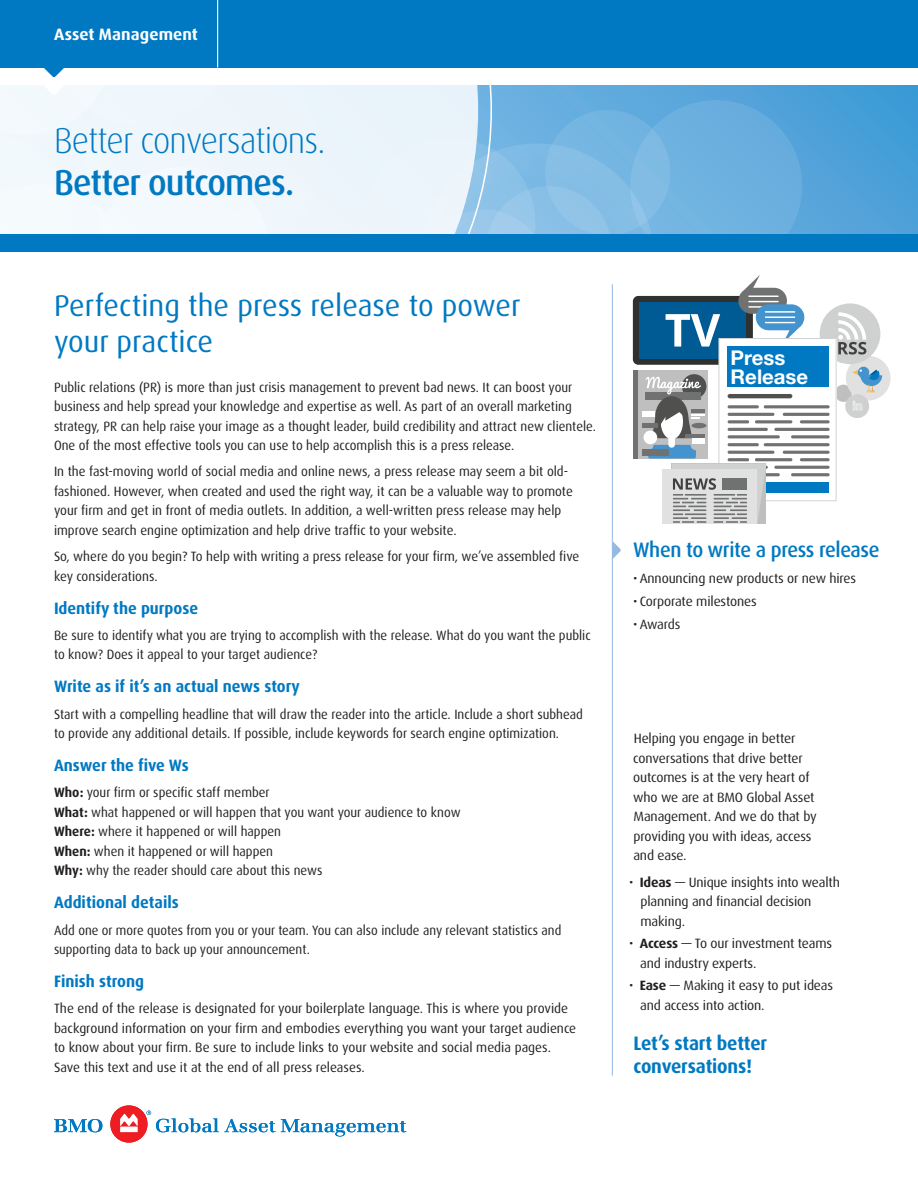
<style>
.page{position:relative;width:918px;height:1188px;background:#fff}
.page>*{position:absolute;margin:0;border:0;box-sizing:border-box;transform-origin:0 0}
.Publication_Title{font:300 36px "Dax OT";letter-spacing:-.025em;color:#0079c2;scale:.95 1}
.Publication_Title-2{font:500 36px "Dax OT";letter-spacing:-.025em;color:#0079c2;scale:.95 1}
.Investment_Perspecti{font:30px/36px "Dax OT";color:#0079c2}
.GAM_Sidebar_Headers{font:500 21px "Dax OT";letter-spacing:-.02em;color:#0079c2;scale:.95 1}
.t1{font:700 20.4px/18.5px "Helvetica Neue";color:#fff}
.Paragraph_Headline{font:700 19.5px/22.5px "Dax OT";letter-spacing:-.01em;color:#0079c2;scale:.95 1}
.Investment_Perspecti-2{font:700 16.5px "Dax OT";color:#0079c2;scale:.95 1}
.Line_of_Business{font:700 16.5px "Dax OT";letter-spacing:.005em;color:#fff}
.Investment_Perspecti-3{font:13.5px/19.5px "Dax OT";color:#231f20;scale:.95 1}
.Investment_Perspecti-4{font:13.5px/19.5px "Dax OT";color:#231f20}
.Investment_Perspecti-5{font:13.5px/19.5px "Dax OT";color:#231f20;scale:.96 1}
.Investment_Perspecti-6{font:13.5px/19.5px "Dax OT";color:#231f20;scale:.94 1}
.s1{font-weight:700}
</style>
<div class="page">
<svg style="left:802px;top:85px;width:116px;height:149px;background:#4ba0d8"></svg>
<div style="left:0;top:234px;width:918px;height:18px;background:#0079c2"></div>
<svg style="left:0;top:68px;width:802px;height:166px"></svg>
<div style="left:0;top:0;width:918px;height:68px;background:#0079c2"></div>
<hr style="left:612px;top:284px;width:1px;height:792px;background:#94b9e1">
<svg style="left:54px;top:1119px;width:48px;height:13px"></svg>
<div style="left:110px;top:1105px;width:38px;height:38px;background:#ee1d23;border-radius:50%"></div>
<svg style="left:120px;top:1114px;width:18px;height:18px"></svg>
<svg style="left:147px;top:1111px;width:259px;height:26px"></svg>
<hr style="left:217px;top:0;width:1px;height:68px;background:#fff">
<svg style="left:613px;top:542px;width:8px;height:17px"></svg>
<div style="left:633px;top:371px;width:70px;height:88px;background:linear-gradient(to bottom,#707171,#707171)"></div>
<div style="left:639px;top:371px;width:69px;height:88px;background:#c0bfbf"></div>
<div style="left:633px;top:296px;width:120px;height:69px;background:#2f3030;border-radius:5px"></div>
<div style="left:640px;top:302px;width:106px;height:57px;background:#005a93"></div>
<svg style="left:666px;top:314px;width:54px;height:33px"></svg>
<div style="left:835px;top:385px;width:17px;height:17px;background:#c0bfbf;border-radius:50%"></div>
<div style="left:846px;top:356px;width:45px;height:45px;background:#e0e1e0;border-radius:50%"></div>
<div style="left:820px;top:303px;width:60px;height:61px;background:#cfd0d0;border-radius:50%"></div>
<svg style="left:838px;top:312px;width:28px;height:43px"></svg>
<svg style="left:738px;top:275px;width:66px;height:63px"></svg>
<hr style="left:765px;top:311px;width:30px;height:2px;background:#fff">
<hr style="left:765px;top:316px;width:30px;height:2px;background:#fff">
<hr style="left:765px;top:322px;width:30px;height:1px;background:#fff">
<div style="left:719px;top:338px;width:117px;height:163px;background:#fff"></div>
<div style="left:718px;top:338px;width:119px;height:163px;border:1px solid #d1d2d4"></div>
<hr style="left:728px;top:413px;width:46px;height:3px;background:#707171;border-radius:2px">
<hr style="left:783px;top:413px;width:47px;height:3px;background:#707171;border-radius:2px">
<hr style="left:800px;top:420px;width:30px;height:3px;background:#707171;border-radius:2px">
<hr style="left:755px;top:420px;width:37px;height:3px;background:#707171;border-radius:2px">
<hr style="left:728px;top:428px;width:40px;height:3px;background:#707171;border-radius:2px">
<hr style="left:774px;top:428px;width:56px;height:3px;background:#707171;border-radius:2px">
<hr style="left:728px;top:435px;width:52px;height:3px;background:#707171;border-radius:2px">
<hr style="left:791px;top:435px;width:39px;height:3px;background:#707171;border-radius:2px">
<hr style="left:764px;top:405px;width:66px;height:3px;background:#707171;border-radius:2px">
<hr style="left:728px;top:451px;width:46px;height:3px;background:#707171;border-radius:2px">
<hr style="left:783px;top:451px;width:47px;height:3px;background:#707171;border-radius:2px">
<hr style="left:800px;top:458px;width:30px;height:3px;background:#707171;border-radius:2px">
<hr style="left:755px;top:458px;width:37px;height:3px;background:#707171;border-radius:2px">
<hr style="left:728px;top:466px;width:40px;height:3px;background:#707171;border-radius:2px">
<hr style="left:774px;top:466px;width:56px;height:3px;background:#707171;border-radius:2px">
<hr style="left:728px;top:473px;width:52px;height:3px;background:#707171;border-radius:2px">
<hr style="left:791px;top:473px;width:39px;height:3px;background:#707171;border-radius:2px">
<hr style="left:764px;top:443px;width:66px;height:3px;background:#707171;border-radius:2px">
<div style="left:728px;top:347px;width:101px;height:40px;background:#0079c2"></div>
<div style="left:728px;top:482px;width:101px;height:10px;background:#0079c2"></div>
<hr style="left:728px;top:394px;width:64px;height:4px;background:#50504f;border-radius:2px">
<div style="left:858px;top:367px;width:11px;height:11px;background:#4393cf;border-radius:50%"></div>
<svg style="left:852px;top:369px;width:30px;height:24px"></svg>
<svg style="left:682px;top:374px;width:24px;height:25px"></svg>
<div style="left:845px;top:394px;width:24px;height:24px;background:#cfd0d0;border-radius:50%"></div>
<svg style="left:853px;top:401px;width:9px;height:9px"></svg>
<svg style="left:642px;top:377px;width:124px;height:147px"></svg>
<hr style="left:714px;top:513px;width:21px;height:2px;background:#707171">
<div style="left:723px;top:478px;width:24px;height:12px;background:#707171"></div>
<p class="Line_of_Business" style="left:54px;top:24px;width:145px">Asset Management</p>
<p class="Publication_Title" style="left:54px;top:118px;width:287px">Better conversations.</p>
<p class="Publication_Title-2" style="left:54px;top:159px;width:254px">Better outcomes.</p>
<p class="Investment_Perspecti" style="left:54px;top:288px;width:468px">Perfecting the press release to power your practice</p>
<p class="Investment_Perspecti-3" style="left:54px;top:377px;width:572px">Public relations (PR) is more than just crisis management to prevent bad news. It can boost your business and help spread your knowledge and expertise as well. As part of an overall marketing strategy, PR can help raise your image as a thought leader, build credibility and attract new clientele.<br>One of the most effective tools you can use to help accomplish this is a press release.</p>
<p class="Investment_Perspecti-5" style="left:54px;top:462px;width:542px">In the fast-moving world of social media and online news, a press release may seem a bit old&shy;fashioned. However, when created and used the right way, it can be a valuable way to promote your firm and get in front of media outlets. In addition, a well-written press release may help improve search engine optimization and help drive traffic to your website.</p>
<p class="Investment_Perspecti-5" style="left:54px;top:547px;width:549px">So, where do you begin? To help with writing a press release for your firm, we’ve assembled five key considerations.</p>
<p class="Investment_Perspecti-2" style="left:54px;top:597px;width:153px">Identify the purpose</p>
<p class="Investment_Perspecti-3" style="left:54px;top:626px;width:566px">Be sure to identify what you are trying to accomplish with the release. What do you want the public to know? Does it appeal to your target audience?</p>
<p class="Investment_Perspecti-2" style="left:54px;top:676px;width:260px">Write as if it’s an actual news story</p>
<p class="Investment_Perspecti-3" style="left:54px;top:704px;width:558px">Start with a compelling headline that will draw the reader into the article. Include a short subhead to provide any additional details. If possible, include keywords for search engine optimization.</p>
<p class="Investment_Perspecti-2" style="left:54px;top:755px;width:143px">Answer the five Ws</p>
<p class="Investment_Perspecti-3" style="left:54px;top:783px;width:229px"><span class="s1">Who:</span> your firm or specific staff member</p>
<p class="Investment_Perspecti-3" style="left:54px;top:803px;width:430px"><span class="s1">What:</span> what happened or will happen that you want your audience to know</p>
<p class="Investment_Perspecti-3" style="left:54px;top:822px;width:240px"><span class="s1">Where:</span> where it happened or will happen</p>
<p class="Investment_Perspecti-3" style="left:54px;top:842px;width:232px"><span class="s1">When:</span> when it happened or will happen</p>
<p class="Investment_Perspecti-3" style="left:54px;top:861px;width:284px"><span class="s1">Why:</span> why the reader should care about this news</p>
<p class="Investment_Perspecti-2" style="left:54px;top:892px;width:133px">Additional details</p>
<p class="Investment_Perspecti-6" style="left:54px;top:920px;width:541px">Add one or more quotes from you or your team. You can also include any relevant statistics and supporting data to back up your announcement.</p>
<p class="Investment_Perspecti-2" style="left:54px;top:971px;width:96px">Finish strong</p>
<p class="Investment_Perspecti-4" style="left:54px;top:999px;width:524px">The end of the release is designated for your boilerplate language. This is where you provide background information on your firm and embodies everything you want your target audience to know about your firm. Be sure to include links to your website and social media pages.<br>Save this text and use it at the end of all press releases.</p>
<p class="t1" style="left:731px;top:348px;width:79px">Press<br>Release</p>
<p class="GAM_Sidebar_Headers" style="left:633px;top:536px;width:261px">When to write a press release</p>
<p class="Investment_Perspecti-4" style="left:633px;top:569px;width:225px">• Announcing new products or new hires</p>
<p class="Investment_Perspecti-4" style="left:633px;top:592px;width:125px">• Corporate milestones</p>
<p class="Investment_Perspecti-4" style="left:633px;top:614px;width:49px">• Awards</p>
<p class="Investment_Perspecti-4" style="left:633px;top:729px;width:185px">Helping you engage in better conversations that drive better outcomes is at the very heart of who we are at BMO Global Asset<br>Management. And we do that by providing you with ideas, access and ease.</p>
<p class="Investment_Perspecti-4" style="left:640px;top:872px;width:201px;text-indent:-11px">• <span class="s1">Ideas</span> — Unique insights into wealth planning and financial decision making.</p>
<p class="Investment_Perspecti-4" style="left:640px;top:934px;width:194px;text-indent:-11px">• <span class="s1">Access</span> — To our investment teams and industry experts.</p>
<p class="Investment_Perspecti-4" style="left:640px;top:976px;width:194px;text-indent:-11px">• <span class="s1">Ease</span> — Making it easy to put ideas and access into action.</p>
<p class="Paragraph_Headline" style="left:634px;top:1033px;width:142px">Let’s start better conversations!</p>
</div>
